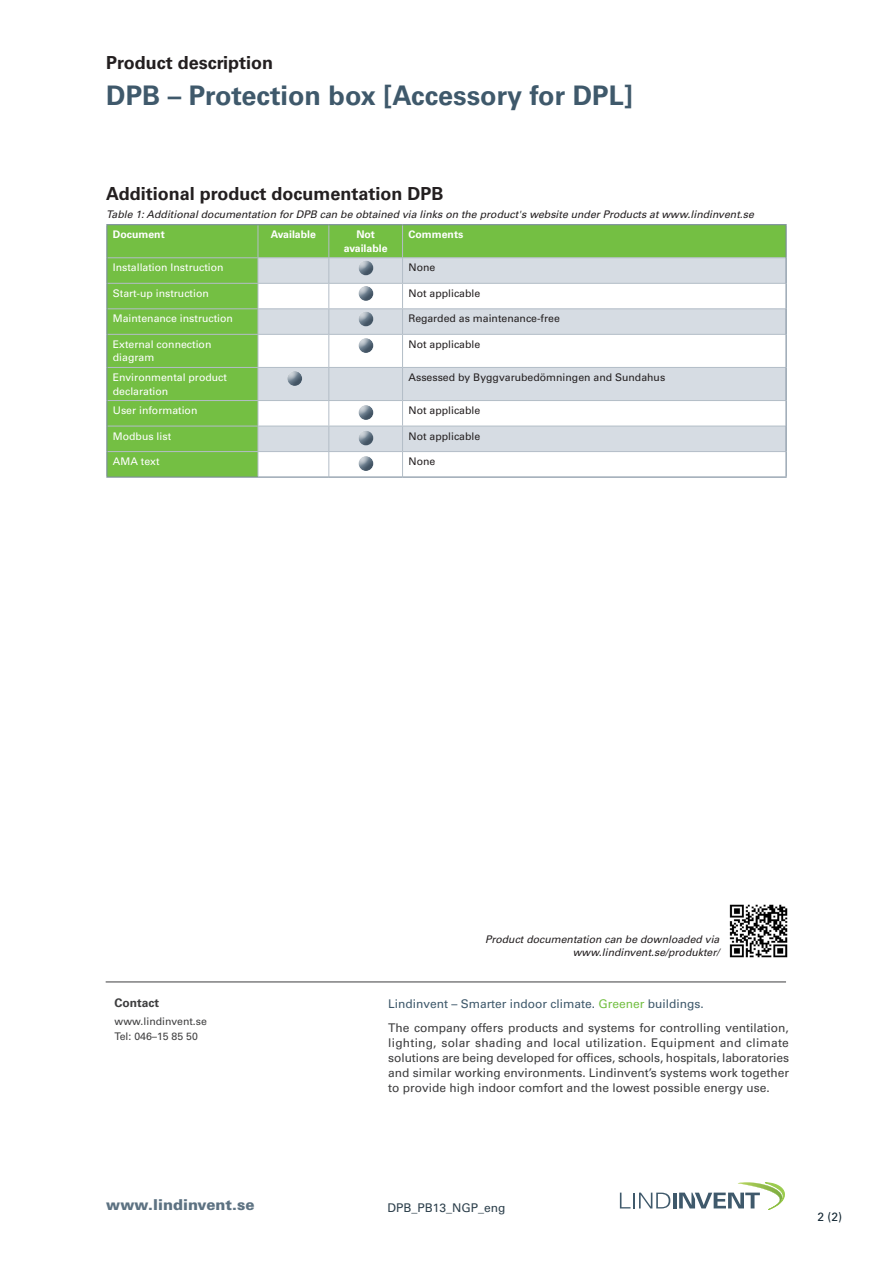
<style>
.page{position:relative;width:893px;height:1263px;background:#fff}
.page>*{position:absolute;margin:0;border:0;box-sizing:border-box;transform-origin:0 0}
.t1{font:700 27px "Univers LT Std";color:#3f596b}
.rubrik_1{font:700 18px "Univers LT Std";color:#231f20}
.t2{font:900 15px "Univers LT Std";color:#5d7282}
.t3{font:12px/15px "Univers LT Std";color:#3e3e3f}
.t4{font:12px "Univers LT Std";color:#2d404c}
.t5{font:700 12px "Univers LT Std";color:#3e3e3f}
.t6{font:12px "Univers LT Std";color:#122632}
.rubrik_3{font:italic 10.5px/13.5px "Univers LT Std";color:#231f20;text-align:right}
.brodtext{font:10.5px/13.5px "Univers LT Std";color:#fff}
.brodtext-2{font:10.5px "Univers LT Std";color:#231f20}
.brodtext-3{font:700 10.5px/13.5px "Univers LT Std";color:#fff;text-align:center}
.t7{font:10.5px/15px "Univers LT Std";color:#3e3e3f}
.brodtext_Paul_Erdman{font:10.5px "Univers LT Std";color:#231f20}
.s1{color:#3f596b}
.s2{color:#74bf43}
</style>
<div class="page">
<hr style="left:673px;top:1192px;width:3px;height:16px;background:#3f596b">
<svg style="left:619px;top:1192px;width:51px;height:17px"></svg>
<svg style="left:679px;top:1182px;width:106px;height:28px"></svg>
<svg style="left:107px;top:225px;width:678px;height:251px;fill:#74bf43"></svg>
<svg style="left:259px;top:258px;width:526px;height:193px;fill:#d6dce3"></svg>
<hr style="left:258px;top:225px;width:1px;height:32px;background:#b3bdc7">
<hr style="left:328px;top:225px;width:1px;height:32px;background:#b3bdc7">
<hr style="left:402px;top:225px;width:1px;height:32px;background:#b3bdc7">
<hr style="left:107px;top:257px;width:151px;height:1px;background:#b3bdc7">
<hr style="left:258px;top:257px;width:71px;height:1px;background:#b3bdc7">
<hr style="left:329px;top:257px;width:74px;height:1px;background:#b3bdc7">
<hr style="left:403px;top:257px;width:382px;height:1px;background:#b3bdc7">
<hr style="left:107px;top:283px;width:151px;height:1px;background:#b3bdc7">
<hr style="left:258px;top:283px;width:71px;height:1px;background:#b3bdc7">
<hr style="left:329px;top:283px;width:74px;height:1px;background:#b3bdc7">
<hr style="left:403px;top:283px;width:382px;height:1px;background:#b3bdc7">
<hr style="left:107px;top:308px;width:151px;height:1px;background:#b3bdc7">
<hr style="left:258px;top:308px;width:71px;height:1px;background:#b3bdc7">
<svg style="left:258px;top:258px;width:1px;height:76px"></svg>
<hr style="left:329px;top:308px;width:74px;height:1px;background:#b3bdc7">
<svg style="left:328px;top:258px;width:1px;height:76px"></svg>
<hr style="left:403px;top:308px;width:382px;height:1px;background:#b3bdc7">
<svg style="left:402px;top:258px;width:1px;height:76px"></svg>
<hr style="left:107px;top:334px;width:151px;height:1px;background:#b3bdc7">
<hr style="left:258px;top:334px;width:71px;height:1px;background:#b3bdc7">
<hr style="left:258px;top:335px;width:1px;height:32px;background:#b3bdc7">
<hr style="left:329px;top:334px;width:74px;height:1px;background:#b3bdc7">
<hr style="left:328px;top:335px;width:1px;height:32px;background:#b3bdc7">
<hr style="left:403px;top:334px;width:382px;height:1px;background:#b3bdc7">
<hr style="left:402px;top:335px;width:1px;height:32px;background:#b3bdc7">
<hr style="left:107px;top:367px;width:151px;height:1px;background:#b3bdc7">
<hr style="left:258px;top:367px;width:71px;height:1px;background:#b3bdc7">
<hr style="left:258px;top:368px;width:1px;height:32px;background:#b3bdc7">
<hr style="left:329px;top:367px;width:74px;height:1px;background:#b3bdc7">
<hr style="left:328px;top:368px;width:1px;height:32px;background:#b3bdc7">
<hr style="left:403px;top:367px;width:382px;height:1px;background:#b3bdc7">
<hr style="left:402px;top:368px;width:1px;height:32px;background:#b3bdc7">
<hr style="left:107px;top:400px;width:151px;height:1px;background:#b3bdc7">
<hr style="left:258px;top:400px;width:71px;height:1px;background:#b3bdc7">
<hr style="left:329px;top:400px;width:74px;height:1px;background:#b3bdc7">
<hr style="left:403px;top:400px;width:382px;height:1px;background:#b3bdc7">
<hr style="left:107px;top:426px;width:151px;height:1px;background:#b3bdc7">
<hr style="left:258px;top:426px;width:71px;height:1px;background:#b3bdc7">
<hr style="left:329px;top:426px;width:74px;height:1px;background:#b3bdc7">
<hr style="left:403px;top:426px;width:382px;height:1px;background:#b3bdc7">
<hr style="left:107px;top:451px;width:151px;height:1px;background:#b3bdc7">
<hr style="left:258px;top:451px;width:71px;height:1px;background:#b3bdc7">
<svg style="left:258px;top:401px;width:1px;height:75px"></svg>
<hr style="left:329px;top:451px;width:74px;height:1px;background:#b3bdc7">
<svg style="left:328px;top:401px;width:1px;height:75px"></svg>
<hr style="left:403px;top:451px;width:382px;height:1px;background:#b3bdc7">
<svg style="left:402px;top:401px;width:1px;height:75px"></svg>
<hr style="left:106px;top:224px;width:152px;height:1px;background:#7b8c9c">
<hr style="left:106px;top:225px;width:1px;height:33px;background:#7b8c9c">
<hr style="left:258px;top:224px;width:71px;height:1px;background:#7b8c9c">
<hr style="left:329px;top:224px;width:74px;height:1px;background:#7b8c9c">
<hr style="left:403px;top:224px;width:384px;height:1px;background:#7b8c9c">
<hr style="left:785px;top:225px;width:2px;height:33px;background:#7b8c9c">
<hr style="left:785px;top:258px;width:2px;height:25px;background:#7b8c9c">
<hr style="left:785px;top:283px;width:2px;height:26px;background:#7b8c9c">
<svg style="left:106px;top:258px;width:1px;height:76px"></svg>
<hr style="left:785px;top:309px;width:2px;height:25px;background:#7b8c9c">
<hr style="left:106px;top:334px;width:1px;height:33px;background:#7b8c9c">
<hr style="left:785px;top:334px;width:2px;height:33px;background:#7b8c9c">
<hr style="left:106px;top:367px;width:1px;height:34px;background:#7b8c9c">
<hr style="left:785px;top:367px;width:2px;height:34px;background:#7b8c9c">
<hr style="left:785px;top:401px;width:2px;height:25px;background:#7b8c9c">
<hr style="left:785px;top:426px;width:2px;height:26px;background:#7b8c9c">
<svg style="left:106px;top:401px;width:1px;height:75px"></svg>
<hr style="left:785px;top:452px;width:2px;height:24px;background:#7b8c9c">
<hr style="left:106px;top:476px;width:152px;height:2px;background:#7b8c9c">
<hr style="left:258px;top:476px;width:71px;height:2px;background:#7b8c9c">
<hr style="left:329px;top:476px;width:74px;height:2px;background:#7b8c9c">
<hr style="left:403px;top:476px;width:384px;height:2px;background:#7b8c9c">
<div style="left:287px;top:369px;width:17px;height:18px;background:#3f596b;opacity:.5"></div>
<div style="left:358px;top:454px;width:18px;height:18px;background:#3f596b;opacity:.5"></div>
<div style="left:358px;top:309px;width:17px;height:16px;background:#cad1d9"></div>
<div style="left:358px;top:310px;width:18px;height:17px;background:#3f596b;opacity:.5"></div>
<div style="left:358px;top:258px;width:17px;height:16px;background:#cbd2da"></div>
<div style="left:358px;top:259px;width:18px;height:17px;background:#3f596b;opacity:.5"></div>
<div style="left:358px;top:336px;width:18px;height:18px;background:#3f596b;opacity:.5"></div>
<div style="left:358px;top:403px;width:18px;height:18px;background:#3f596b;opacity:.5"></div>
<div style="left:358px;top:428px;width:17px;height:16px;background:#d6dce3"></div>
<div style="left:358px;top:429px;width:18px;height:17px;background:#3f596b;opacity:.5"></div>
<div style="left:358px;top:284px;width:18px;height:18px;background:#3f596b;opacity:.5"></div>
<img style="left:729px;top:904px;width:59px;height:54px">
<hr style="left:106px;top:982px;width:680px;height:1px;background:#3e3e3f">
<h2 class="rubrik_1" style="left:106px;top:52px;width:168px">Product description</h2>
<h1 class="t1" style="left:106px;top:79px;width:528px">DPB – Protection box [Accessory for DPL]</h1>
<p class="rubrik_1" style="left:106px;top:183px;width:339px">Additional product documentation DPB</p>
<p class="rubrik_3" style="left:106px;top:208px;width:649px">Table 1: Additional documentation for DPB can be obtained via links on the product's website under Products at www.lindinvent.se</p>
<p class="brodtext-3" style="left:113px;top:228px;width:53px">Document</p>
<p class="brodtext-3" style="left:271px;top:228px;width:47px">Available</p>
<p class="brodtext-3" style="left:344px;top:228px;width:45px">Not available</p>
<p class="brodtext-3" style="left:409px;top:228px;width:56px">Comments</p>
<p class="brodtext" style="left:113px;top:261px;width:112px">Installation Instruction</p>
<p class="brodtext_Paul_Erdman" style="left:409px;top:261px;width:28px">None</p>
<p class="brodtext" style="left:113px;top:286px;width:97px">Start-up instruction</p>
<p class="brodtext_Paul_Erdman" style="left:409px;top:287px;width:73px">Not applicable</p>
<p class="brodtext" style="left:113px;top:312px;width:122px">Maintenance instruction</p>
<p class="brodtext-2" style="left:409px;top:312px;width:153px">Regarded as maintenance-free</p>
<p class="brodtext" style="left:113px;top:337px;width:100px">External connection diagram</p>
<p class="brodtext-2" style="left:409px;top:338px;width:73px">Not applicable</p>
<p class="brodtext" style="left:113px;top:371px;width:116px">Environmental product declaration</p>
<p class="brodtext-2" style="left:409px;top:371px;width:258px">Assessed by Byggvarubedömningen and Sundahus</p>
<p class="brodtext" style="left:113px;top:404px;width:86px">User information</p>
<p class="brodtext-2" style="left:409px;top:404px;width:73px">Not applicable</p>
<p class="brodtext" style="left:113px;top:429px;width:60px">Modbus list</p>
<p class="brodtext-2" style="left:409px;top:430px;width:73px">Not applicable</p>
<p class="brodtext" style="left:113px;top:455px;width:48px">AMA text</p>
<p class="brodtext-2" style="left:409px;top:455px;width:28px">None</p>
<p class="t5" style="left:115px;top:996px;width:46px">Contact</p>
<p class="t7" style="left:115px;top:1014px;width:94px">www.lindinvent.se<br>Tel: 046–15 85 50</p>
<p class="t2" style="left:106px;top:1195px;width:150px">www.lindinvent.se</p>
<p class="rubrik_3" style="left:485px;top:932px;width:236px">Product documentation can be downloaded via www.lindinvent.se/produkter/</p>
<p class="t3" style="left:388px;top:992px;width:402px;line-height:23.5px"><span class="s1">Lindinvent – Smarter indoor climate.</span> <span class="s2">Greener</span> <span class="s1">buildings.<br></span>The company offers products and systems for controlling ventilation,</p>
<p class="t3" style="left:388px;top:1035px;width:402px;text-align:justify">lighting, solar shading and local utilization. Equipment and climate solutions are being developed for offices, schools, hospitals, laboratories and similar working environments. Lindinvent’s systems work together to provide high indoor comfort and the lowest possible energy use.</p>
<p class="t4" style="left:388px;top:1200px;width:119px">DPB_PB13_NGP_eng</p>
<p class="t6" style="left:818px;top:1209px;width:26px">2 (2)</p>
</div>
